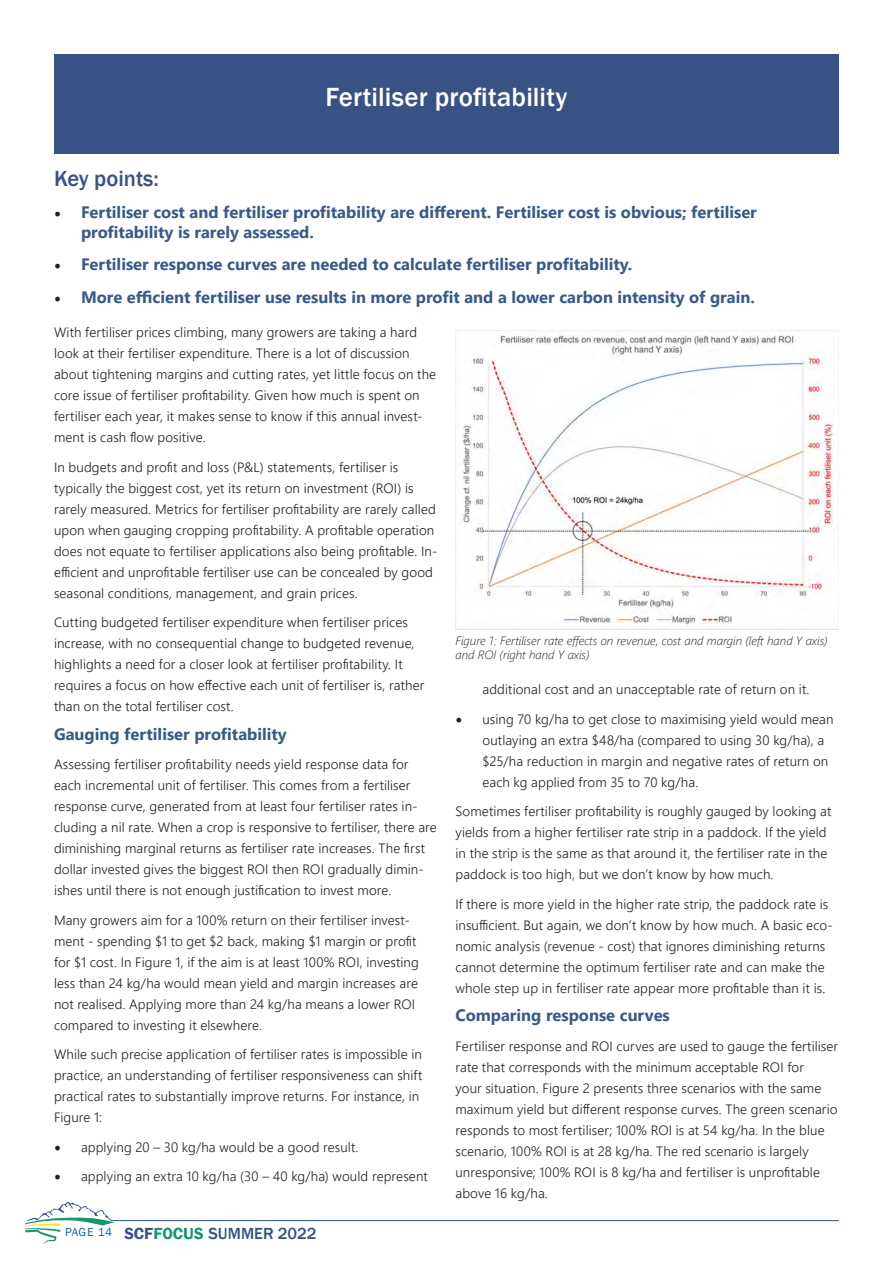
<style>
.page{position:relative;width:893px;height:1263px;background:#fff}
.page>*{position:absolute;margin:0;border:0;box-sizing:border-box;transform-origin:0 0}
.t1{font:500 27px "Franklin Gothic";letter-spacing:.005em;color:#fff}
.t2{font:500 22.5px "Franklin Gothic";color:#375285}
.t3{font:700 16.5px/19.8px "Segoe UI";color:#365a8a}
.t4{font:500 16.5px "Franklin Gothic";color:#375285}
.t5{font:300 13.5px/21px "Segoe UI";letter-spacing:.01em;color:#231f20}
.t6{font:italic 300 12px/14.4px "Segoe UI";color:#231f20}
.s1{font-family:"Minion Pro";font-weight:400;font-size:18px;color:#231f20}
.s2{font-family:"Minion Pro";font-weight:400;font-size:18px}
.s3{font-weight:600}
.s4{font-weight:600;color:#13976e}
</style>
<div class="page">
<svg style="left:25px;top:1202px;width:89px;height:42px"></svg>
<hr style="left:111px;top:1220px;width:728px;height:1px;background:#375285">
<div style="left:54px;top:54px;width:785px;height:99px;background:#385285"></div>
<img style="left:456px;top:330px;width:383px;height:299px">
<p class="t1" style="left:325px;top:80px;width:244px">Fertiliser profitability</p>
<p class="t2" style="left:54px;top:164px;width:106px">Key points:</p>
<p class="t3" style="left:81px;top:201px;width:677px;text-indent:-27px"><span class="s1">•</span> Fertiliser cost and fertiliser profitability are different. Fertiliser cost is obvious; fertiliser profitability is rarely assessed.</p>
<p class="t3" style="left:54px;top:253px;width:580px"><span class="s1">•</span> Fertiliser response curves are needed to calculate fertiliser profitability.</p>
<p class="t3" style="left:54px;top:286px;width:702px"><span class="s1">•</span> More efficient fertiliser use results in more profit and a lower carbon intensity of grain.</p>
<p class="t5" style="left:54px;top:321px;width:384px">With fertiliser prices climbing, many growers are taking a hard look at their fertiliser expenditure. There is a lot of discussion about tightening margins and cutting rates, yet little focus on the core issue of fertiliser profitability. Given how much is spent on fertiliser each year, it makes sense to know if this annual invest&shy;ment is cash flow positive.</p>
<p class="t5" style="left:54px;top:455px;width:385px">In budgets and profit and loss (P&amp;L) statements, fertiliser is typically the biggest cost, yet its return on investment (ROI) is rarely measured. Metrics for fertiliser profitability are rarely called upon when gauging cropping profitability. A profitable operation does not equate to fertiliser applications also being profitable. In&shy;efficient and unprofitable fertiliser use can be concealed by good seasonal conditions, management, and grain prices.</p>
<p class="t5" style="left:54px;top:611px;width:372px">Cutting budgeted fertiliser expenditure when fertiliser prices increase, with no consequential change to budgeted revenue, highlights a need for a closer look at fertiliser profitability. It requires a focus on how effective each unit of fertiliser is, rather than on the total fertiliser cost.</p>
<p class="t3" style="left:54px;top:722px;width:234px">Gauging fertiliser profitability</p>
<p class="t5" style="left:54px;top:752px;width:384px">Assessing fertiliser profitability needs yield response data for each incremental unit of fertiliser. This comes from a fertiliser response curve, generated from at least four fertiliser rates in&shy;cluding a nil rate. When a crop is responsive to fertiliser, there are diminishing marginal returns as fertiliser rate increases. The first dollar invested gives the biggest ROI then ROI gradually dimin&shy;ishes until there is not enough justification to invest more.</p>
<p class="t5" style="left:54px;top:908px;width:366px">Many growers aim for a 100% return on their fertiliser invest&shy;ment - spending $1 to get $2 back, making $1 margin or profit for $1 cost. In Figure 1, if the aim is at least 100% ROI, investing less than 24 kg/ha would mean yield and margin increases are not realised. Applying more than 24 kg/ha means a lower ROI compared to investing it elsewhere.</p>
<p class="t5" style="left:54px;top:1042px;width:370px">While such precise application of fertiliser rates is impossible in practice, an understanding of fertiliser responsiveness can shift practical rates to substantially improve returns. For instance, in Figure 1:</p>
<p class="t5" style="left:54px;top:1135px;width:306px"><span class="s2">•</span> applying 20 – 30 kg/ha would be a good result.</p>
<p class="t5" style="left:54px;top:1164px;width:375px"><span class="s2">•</span> applying an extra 10 kg/ha (30 – 40 kg/ha) would represent</p>
<p class="t6" style="left:455px;top:631px;width:374px">Figure 1: Fertiliser rate effects on revenue, cost and margin (left hand Y axis) and ROI (right hand Y axis)</p>
<p class="t5" style="left:482px;top:678px;width:329px">additional cost and an unacceptable rate of return on it.</p>
<p class="t5" style="left:482px;top:707px;width:353px;text-indent:-27px"><span class="s2">•</span> using 70 kg/ha to get close to maximising yield would mean outlaying an extra $48/ha (compared to using 30 kg/ha), a $25/ha reduction in margin and negative rates of return on each kg applied from 35 to 70 kg/ha.</p>
<p class="t5" style="left:455px;top:800px;width:377px">Sometimes fertiliser profitability is roughly gauged by looking at yields from a higher fertiliser rate strip in a paddock. If the yield in the strip is the same as that around it, the fertiliser rate in the paddock is too high, but we don’t know by how much.</p>
<p class="t5" style="left:455px;top:892px;width:379px">If there is more yield in the higher rate strip, the paddock rate is insufficient. But again, we don’t know by how much. A basic eco&shy;nomic analysis (revenue - cost) that ignores diminishing returns cannot determine the optimum fertiliser rate and can make the whole step up in fertiliser rate appear more profitable than it is.</p>
<p class="t3" style="left:455px;top:1004px;width:216px">Comparing response curves</p>
<p class="t5" style="left:455px;top:1034px;width:384px">Fertiliser response and ROI curves are used to gauge the fertiliser rate that corresponds with the minimum acceptable ROI for<br>your situation. Figure 2 presents three scenarios with the same maximum yield but different response curves. The green scenario responds to most fertiliser; 100% ROI is at 54 kg/ha. In the blue scenario, 100% ROI is at 28 kg/ha. The red scenario is largely unresponsive; 100% ROI is 8 kg/ha and fertiliser is unprofitable above 16 kg/ha.</p>
<p class="t4" style="left:65px;top:1223px;width:253px"><sup>PAGE</sup> <sup>14</sup> <span class="s3">SCF</span><span class="s4">FOCUS</span> SUMMER 2022</p>
</div>
